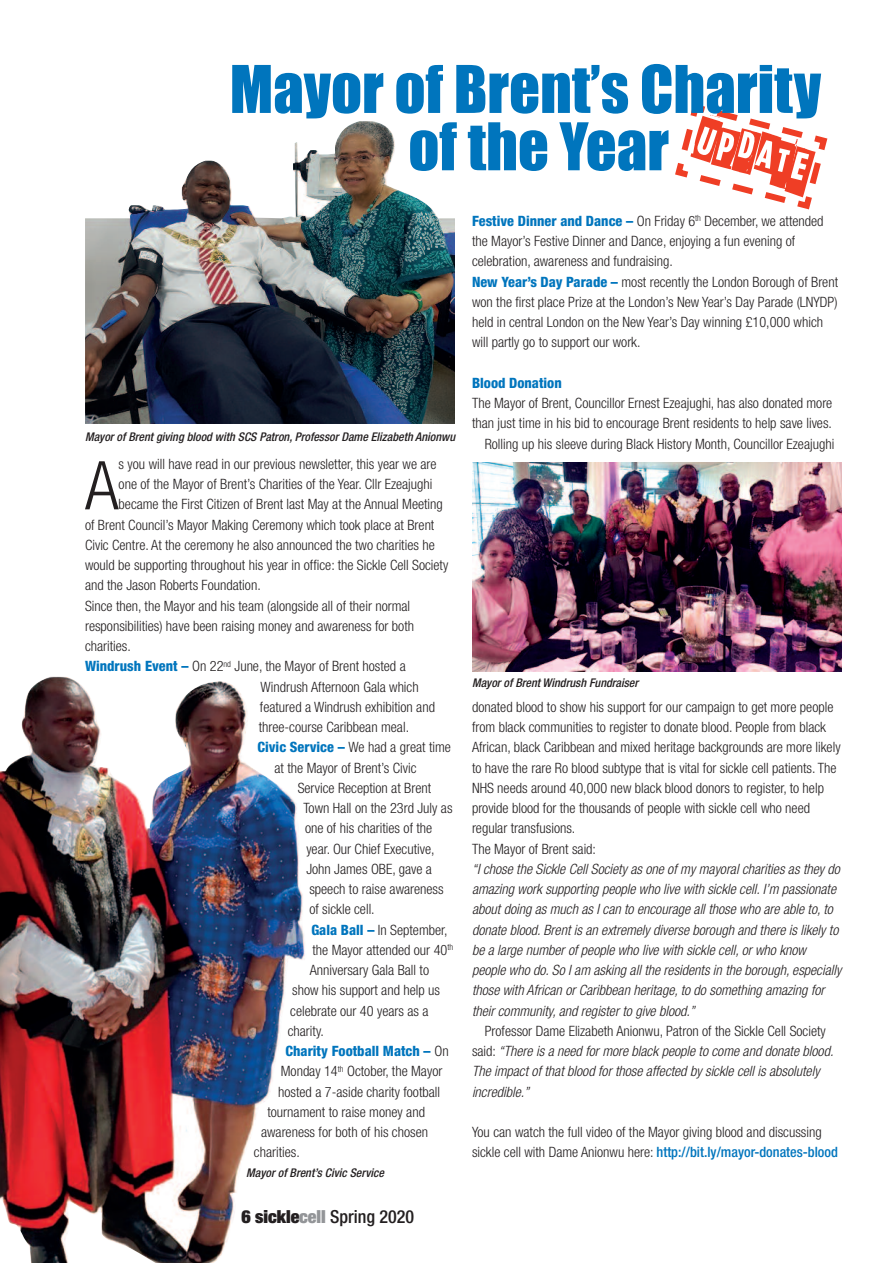
<style>
.page{position:relative;width:893px;height:1263px;background:#fff}
.page>*{position:absolute;margin:0;border:0;box-sizing:border-box;transform-origin:0 0}
.t1{font:72px "Slaveonlydreamstobeking";color:#ef3e25}
.t2{font:300 condensed 67.35px "Helvetica Neue";color:#231f20}
.t3{font:60.75px/57.3px "Impact";color:#0075bd;text-align:center}
.t4{font:500 condensed 18px "Helvetica Neue";color:#231f20}
.t5{font:300 condensed 14.25px/20.2px "Helvetica Neue";color:#231f20}
.t6{font:italic 300 condensed 14.25px/20.2px "Helvetica Neue";color:#231f20}
.t7{font:800 condensed 14.25px "Helvetica Neue";color:#0075bd}
.t8{font:italic 500 condensed 12px "Helvetica Neue";color:#231f20}
.s1{font-weight:800;color:#0075bd}
.s2{font-weight:300;color:#231f20}
.s3{font-weight:900;font-stretch:expanded}
.s4{font-weight:900;font-stretch:expanded;color:#939598}
.s5{font-style:normal}
.s6{font-weight:500;color:#0075bd}
</style>
<div class="page">
<img style="left:85px;top:121px;width:370px;height:303px">
<img style="left:0;top:677px;width:305px;height:586px">
<img style="left:472px;top:462px;width:370px;height:209px">
<svg style="left:675px;top:103px;width:153px;height:107px"></svg>
<h3 class="t3" style="left:230px;top:63px;width:593px">Mayor of Brent’s Charity of the Year</h3>
<h1 class="t1" style="left:708px;top:95px;width:119px;rotate:15deg">UPDATE</h1>
<p class="t8" style="left:85px;top:432px;width:372px">Mayor of Brent giving blood with SCS Patron, Professor Dame Elizabeth Anionwu</p>
<h2 class="t2" style="left:85px;top:461px;width:35px">A</h2>
<p class="t5" style="left:119px;top:455px;width:320px">s you will have read in our previous newsletter, this year we are</p>
<p class="t5" style="left:119px;top:475px;width:315px">one of the Mayor of Brent’s Charities of the Year. Cllr Ezeajughi</p>
<p class="t5" style="left:119px;top:495px;width:326px">became the First Citizen of Brent last May at the Annual Meeting</p>
<p class="t5" style="left:85px;top:516px;width:351px">of Brent Council’s Mayor Making Ceremony which took place at Brent</p>
<p class="t5" style="left:85px;top:536px;width:351px">Civic Centre. At the ceremony he also announced the two charities he</p>
<p class="t5" style="left:85px;top:556px;width:365px">would be supporting throughout his year in office: the Sickle Cell Society</p>
<p class="t5" style="left:85px;top:576px;width:177px">and the Jason Roberts Foundation.</p>
<p class="t5" style="left:85px;top:597px;width:327px">Since then, the Mayor and his team (alongside all of their normal</p>
<p class="t5" style="left:85px;top:617px;width:331px">responsibilities) have been raising money and awareness for both</p>
<p class="t5" style="left:85px;top:637px;width:47px">charities.</p>
<p class="t5" style="left:85px;top:657px;width:322px"><span class="s1">Windrush Event –</span> On 22<sup>nd</sup> June, the Mayor of Brent hosted a</p>
<p class="t5" style="left:261px;top:678px;width:160px">Windrush Afternoon Gala which</p>
<p class="t5" style="left:260px;top:698px;width:177px">featured a Windrush exhibition and</p>
<p class="t5" style="left:259px;top:718px;width:152px">three-course Caribbean meal.</p>
<p class="t5" style="left:257px;top:738px;width:195px"><span class="s1">Civic Service –</span> We had a great time</p>
<p class="t5" style="left:274px;top:759px;width:144px">at the Mayor of Brent’s Civic</p>
<p class="t5" style="left:298px;top:779px;width:135px">Service Reception at Brent</p>
<p class="t5" style="left:303px;top:799px;width:151px">Town Hall on the 23rd July as</p>
<p class="t5" style="left:305px;top:819px;width:129px">one of his charities of the</p>
<p class="t5" style="left:306px;top:840px;width:130px">year. Our Chief Executive,</p>
<p class="t5" style="left:306px;top:860px;width:127px">John James OBE, gave a</p>
<p class="t5" style="left:309px;top:880px;width:136px">speech to raise awareness</p>
<p class="t5" style="left:309px;top:900px;width:67px">of sickle cell.</p>
<p class="t5" style="left:311px;top:921px;width:138px"><span class="s1">Gala Ball –</span> In September,</p>
<p class="t5" style="left:312px;top:941px;width:142px">the Mayor attended our 40<sup>th</sup></p>
<p class="t5" style="left:310px;top:961px;width:121px">Anniversary Gala Ball to</p>
<p class="t5" style="left:292px;top:981px;width:149px">show his support and help us</p>
<p class="t5" style="left:290px;top:1002px;width:140px">celebrate our 40 years as a</p>
<p class="t5" style="left:288px;top:1022px;width:38px">charity.</p>
<p class="t7" style="left:285px;top:1046px;width:165px">Charity Football Match – <span class="s2">On</span></p>
<p class="t5" style="left:281px;top:1062px;width:163px">Monday 14<sup>th</sup> October, the Mayor</p>
<p class="t5" style="left:278px;top:1083px;width:163px">hosted a 7-aside charity football</p>
<p class="t5" style="left:267px;top:1103px;width:159px">tournament to raise money and</p>
<p class="t5" style="left:261px;top:1123px;width:169px">awareness for both of his chosen</p>
<p class="t5" style="left:254px;top:1143px;width:47px">charities.</p>
<p class="t8" style="left:246px;top:1168px;width:139px">Mayor of Brent’s Civic Service</p>
<p class="t4" style="left:241px;top:1210px;width:174px"><span class="s3">6 sickle</span><span class="s4">cell</span> Spring 2020</p>
<p class="t5" style="left:472px;top:212px;width:368px"><span class="s1">Festive Dinner and Dance –</span> On Friday 6<sup>th</sup> December, we attended the Mayor’s Festive Dinner and Dance, enjoying a fun evening of celebration, awareness and fundraising.<br><span class="s1">New Year’s Day Parade –</span> most recently the London Borough of Brent won the first place Prize at the London’s New Year’s Day Parade (LNYDP) held in central London on the New Year’s Day winning £10,000 which will partly go to support our work.</p>
<p class="t7" style="left:472px;top:378px;width:91px">Blood Donation</p>
<p class="t5" style="left:472px;top:394px;width:364px;text-align:right">The Mayor of Brent, Councillor Ernest Ezeajughi, has also donated more than just time in his bid to encourage Brent residents to help save lives.<br>Rolling up his sleeve during Black History Month, Councillor Ezeajughi</p>
<p class="t8" style="left:472px;top:678px;width:168px">Mayor of Brent Windrush Fundraiser</p>
<p class="t5" style="left:472px;top:698px;width:370px">donated blood to show his support for our campaign to get more people from black communities to register to donate blood. People from black African, black Caribbean and mixed heritage backgrounds are more likely to have the rare Ro blood subtype that is vital for sickle cell patients. The NHS needs around 40,000 new black blood donors to register, to help provide blood for the thousands of people with sickle cell who need regular transfusions.<br>The Mayor of Brent said:</p>
<p class="t6" style="left:472px;top:860px;width:371px">“I chose the Sickle Cell Society as one of my mayoral charities as they do amazing work supporting people who live with sickle cell. I’m passionate about doing as much as I can to encourage all those who are able to, to donate blood. Brent is an extremely diverse borough and there is likely to be a large number of people who live with sickle cell, or who know people who do. So I am asking all the residents in the borough, especially those with African or Caribbean heritage, to do something amazing for their community, and register to give blood.”</p>
<p class="t6" style="left:472px;top:1022px;width:363px;text-indent:13px"><span class="s5">Professor Dame Elizabeth Anionwu, Patron of the Sickle Cell Society said:</span> “There is a need for more black people to come and donate blood.<br>The impact of that blood for those affected by sickle cell is absolutely incredible.”</p>
<p class="t5" style="left:472px;top:1123px;width:367px">You can watch the full video of the Mayor giving blood and discussing sickle cell with Dame Anionwu here: <span class="s6">http://bit.ly/mayor-donates-blood</span></p>
</div>
